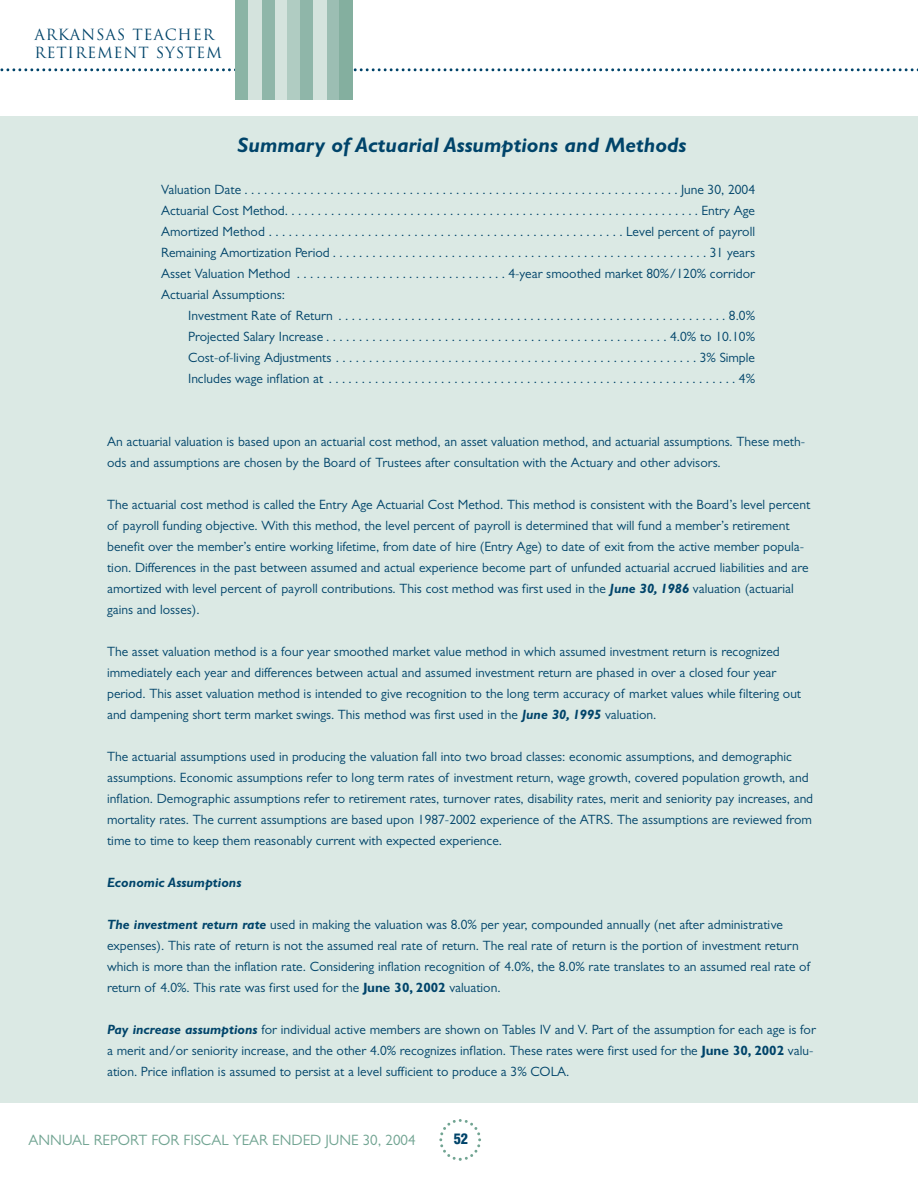
<style>
.page{position:relative;width:918px;height:1188px;background:#fff}
.page>*{position:absolute;margin:0;border:0;box-sizing:border-box;transform-origin:0 0}
.t1{font:italic 700 21px "Gill Sans";color:#00446a}
.t2{font:15px "Gill Sans";color:#71a492}
.t3{font:15px/18px "Trajan";letter-spacing:.05em;color:#00446a}
.t4{font:900 condensed 14.25px "Helvetica";color:#00446a}
.t5{font:13.5px/21px "Gill Sans";color:#00446a}
.t6{font:italic 700 13.5px "Gill Sans";color:#00446a}
.s1{font-weight:700;font-style:italic}
.s2{font-weight:700}
</style>
<div class="page">
<div style="left:0;top:116px;width:918px;height:987px;background:#dbe9e4"></div>
<svg style="left:0;top:68px;width:918px;height:3px"></svg>
<svg style="left:439px;top:1119px;width:42px;height:42px"></svg>
<div style="left:326px;top:0;width:13px;height:100px;background:#9cbeb3"></div>
<div style="left:235px;top:0;width:13px;height:100px;background:#8bb4a5"></div>
<div style="left:339px;top:0;width:13px;height:100px;background:#84af9f"></div>
<div style="left:274px;top:0;width:13px;height:100px;background:#d4e3dd"></div>
<div style="left:287px;top:0;width:14px;height:100px;background:#b0ccc2"></div>
<div style="left:301px;top:0;width:13px;height:100px;background:#8fb6a9"></div>
<div style="left:261px;top:0;width:13px;height:100px;background:#8fb6a9"></div>
<div style="left:248px;top:0;width:14px;height:100px;background:#d4e3dd"></div>
<div style="left:314px;top:0;width:13px;height:100px;background:#d4e3dd"></div>
<p class="t3" style="left:34px;top:26px;width:189px">ARKANSAS TEACHER<br>RETIREMENT SYSTEM</p>
<h1 class="t1" style="left:238px;top:138px;width:450px">Summary of Actuarial Assumptions and Methods</h1>
<p class="t5" style="left:161px;top:181px;width:596px;text-align:justify">Valuation Date . . . . . . . . . . . . . . . . . . . . . . . . . . . . . . . . . . . . . . . . . . . . . . . . . . . . . . . . . . . . . . . . . . June 30, 2004<br>Actuarial Cost Method. . . . . . . . . . . . . . . . . . . . . . . . . . . . . . . . . . . . . . . . . . . . . . . . . . . . . . . . . . . . . . . Entry Age Amortized Method . . . . . . . . . . . . . . . . . . . . . . . . . . . . . . . . . . . . . . . . . . . . . . . . . . . . . . Level percent of payroll Remaining Amortization Period . . . . . . . . . . . . . . . . . . . . . . . . . . . . . . . . . . . . . . . . . . . . . . . . . . . . . . . . . 31 years Asset Valuation Method . . . . . . . . . . . . . . . . . . . . . . . . . . . . . . . . 4-year smoothed market 80%/120% corridor Actuarial Assumptions:</p>
<p class="t5" style="left:188px;top:307px;width:569px;text-align:justify">Investment Rate of Return . . . . . . . . . . . . . . . . . . . . . . . . . . . . . . . . . . . . . . . . . . . . . . . . . . . . . . . . . . . 8.0% Projected Salary Increase . . . . . . . . . . . . . . . . . . . . . . . . . . . . . . . . . . . . . . . . . . . . . . . . . . . . 4.0% to 10.10% Cost-of-living Adjustments . . . . . . . . . . . . . . . . . . . . . . . . . . . . . . . . . . . . . . . . . . . . . . . . . . . . . . . 3% Simple Includes wage inflation at . . . . . . . . . . . . . . . . . . . . . . . . . . . . . . . . . . . . . . . . . . . . . . . . . . . . . . . . . . . . . . 4%</p>
<p class="t5" style="left:107px;top:433px;width:700px">An actuarial valuation is based upon an actuarial cost method, an asset valuation method, and actuarial assumptions. These meth&shy;ods and assumptions are chosen by the Board of Trustees after consultation with the Actuary and other advisors.</p>
<p class="t5" style="left:107px;top:496px;width:705px">The actuarial cost method is called the Entry Age Actuarial Cost Method. This method is consistent with the Board’s level percent of payroll funding objective. With this method, the level percent of payroll is determined that will fund a member’s retirement benefit over the member’s entire working lifetime, from date of hire (Entry Age) to date of exit from the active member popula&shy;tion. Differences in the past between assumed and actual experience become part of unfunded actuarial accrued liabilities and are amortized with level percent of payroll contributions. This cost method was first used in the <span class="s1">June 30, 1986</span> valuation (actuarial gains and losses).</p>
<p class="t5" style="left:107px;top:643px;width:696px">The asset valuation method is a four year smoothed market value method in which assumed investment return is recognized immediately each year and differences between actual and assumed investment return are phased in over a closed four year period. This asset valuation method is intended to give recognition to the long term accuracy of market values while filtering out and dampening short term market swings. This method was first used in the <span class="s1">June 30, 1995</span> valuation.</p>
<p class="t5" style="left:107px;top:748px;width:708px">The actuarial assumptions used in producing the valuation fall into two broad classes: economic assumptions, and demographic assumptions. Economic assumptions refer to long term rates of investment return, wage growth, covered population growth, and inflation. Demographic assumptions refer to retirement rates, turnover rates, disability rates, merit and seniority pay increases, and mortality rates. The current assumptions are based upon 1987-2002 experience of the ATRS. The assumptions are reviewed from time to time to keep them reasonably current with expected experience.</p>
<p class="t6" style="left:107px;top:878px;width:136px">Economic Assumptions</p>
<p class="t5" style="left:107px;top:916px;width:704px"><span class="s1">The investment return rate</span> used in making the valuation was 8.0% per year, compounded annually (net after administrative expenses). This rate of return is not the assumed real rate of return. The real rate of return is the portion of investment return which is more than the inflation rate. Considering inflation recognition of 4.0%, the 8.0% rate translates to an assumed real rate of return of 4.0%. This rate was first used for the <span class="s2">June 30, 2002</span> valuation.</p>
<p class="t5" style="left:107px;top:1021px;width:710px"><span class="s1">Pay increase assumptions</span> for individual active members are shown on Tables IV and V. Part of the assumption for each age is for a merit and/or seniority increase, and the other 4.0% recognizes inflation. These rates were first used for the <span class="s2">June 30, 2002</span> valu&shy;ation. Price inflation is assumed to persist at a level sufficient to produce a 3% COLA.</p>
<p class="t2" style="left:28px;top:1135px;width:389px">ANNUAL REPORT FOR FISCAL YEAR ENDED JUNE 30, 2004</p>
<p class="t4" style="left:454px;top:1133px;width:16px">52</p>
</div>
